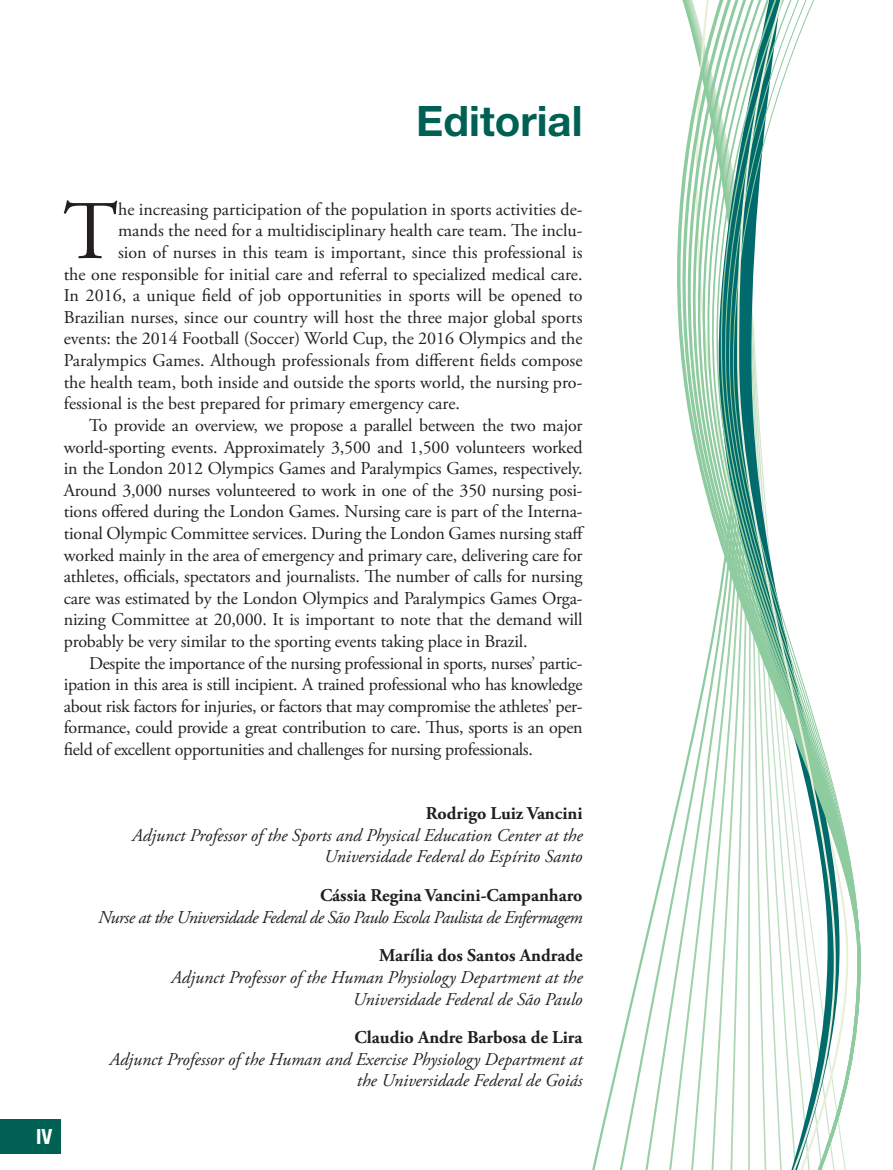
<style>
.page{position:relative;width:893px;height:1170px;background:#fff}
.page>*{position:absolute;margin:0;border:0;box-sizing:border-box;transform-origin:0 0}
.t1{font:83.1px "Adobe Garamond Pro";color:#231f20}
.t2{font:700 42px "Helvetica Neue LT Std";color:#006053}
.t3{font:700 condensed 21px "Helvetica Neue LT Std";color:#fff}
.t4{font:18px "Adobe Garamond Pro";letter-spacing:-.01em;color:#231f20}
.t5{font:italic 18px/21.6px "Adobe Garamond Pro";color:#231f20;text-align:right}
.t6{font:700 18px "Adobe Garamond Pro";color:#231f20}
.t7{font:italic 18px "Adobe Garamond Pro";letter-spacing:-.03em;color:#231f20}
</style>
<div class="page">
<svg style="left:592px;top:841px;width:76px;height:328px"></svg>
<svg style="left:668px;top:0;width:193px;height:1169px"></svg>
<svg style="left:736px;top:0;width:101px;height:1169px"></svg>
<div style="left:0;top:1118px;width:61px;height:35px;background:#006053"></div>
<h2 class="t2" style="left:416px;top:95px;width:168px">Editorial</h2>
<h1 class="t1" style="left:63px;top:182px;width:56px">T</h1>
<p class="t4" style="left:118px;top:198px;width:466px">he increasing participation of the population in sports activities de-</p>
<p class="t4" style="left:118px;top:220px;width:466px">mands the need for a multidisciplinary health care team. The inclu-</p>
<p class="t4" style="left:118px;top:241px;width:466px">sion of nurses in this team is important, since this professional is</p>
<p class="t4" style="left:64px;top:263px;width:520px">the one responsible for initial care and referral to specialized medical care.</p>
<p class="t4" style="left:64px;top:285px;width:520px">In 2016, a unique field of job opportunities in sports will be opened to</p>
<p class="t4" style="left:64px;top:306px;width:520px">Brazilian nurses, since our country will host the three major global sports</p>
<p class="t4" style="left:64px;top:328px;width:520px">events: the 2014 Football (Soccer) World Cup, the 2016 Olympics and the</p>
<p class="t4" style="left:64px;top:349px;width:520px">Paralympics Games. Although professionals from different fields compose</p>
<p class="t4" style="left:64px;top:371px;width:520px">the health team, both inside and outside the sports world, the nursing pro-</p>
<p class="t4" style="left:64px;top:393px;width:398px">fessional is the best prepared for primary emergency care.</p>
<p class="t4" style="left:89px;top:414px;width:495px">To provide an overview, we propose a parallel between the two major</p>
<p class="t4" style="left:64px;top:436px;width:520px">world-sporting events. Approximately 3,500 and 1,500 volunteers worked</p>
<p class="t4" style="left:64px;top:457px;width:520px">in the London 2012 Olympics Games and Paralympics Games, respectively.</p>
<p class="t4" style="left:64px;top:479px;width:520px">Around 3,000 nurses volunteered to work in one of the 350 nursing posi-</p>
<p class="t4" style="left:64px;top:501px;width:520px">tions offered during the London Games. Nursing care is part of the Interna-</p>
<p class="t4" style="left:64px;top:522px;width:522px">tional Olympic Committee services. During the London Games nursing staff</p>
<p class="t4" style="left:64px;top:544px;width:520px">worked mainly in the area of emergency and primary care, delivering care for</p>
<p class="t4" style="left:64px;top:565px;width:520px">athletes, officials, spectators and journalists. The number of calls for nursing</p>
<p class="t4" style="left:64px;top:587px;width:520px">care was estimated by the London Olympics and Paralympics Games Orga-</p>
<p class="t4" style="left:64px;top:609px;width:520px">nizing Committee at 20,000. It is important to note that the demand will</p>
<p class="t4" style="left:64px;top:630px;width:465px">probably be very similar to the sporting events taking place in Brazil.</p>
<p class="t4" style="left:89px;top:652px;width:495px">Despite the importance of the nursing professional in sports, nurses’ partic-</p>
<p class="t4" style="left:64px;top:673px;width:520px">ipation in this area is still incipient. A trained professional who has knowledge</p>
<p class="t4" style="left:64px;top:695px;width:520px">about risk factors for injuries, or factors that may compromise the athletes’ per-</p>
<p class="t4" style="left:64px;top:717px;width:520px">formance, could provide a great contribution to care. Thus, sports is an open</p>
<p class="t4" style="left:64px;top:738px;width:471px">field of excellent opportunities and challenges for nursing professionals.</p>
<p class="t3" style="left:36px;top:1123px;width:18px">IV</p>
<p class="t6" style="left:426px;top:803px;width:158px">Rodrigo Luiz Vancini</p>
<p class="t5" style="left:132px;top:824px;width:452px">Adjunct Professor of the Sports and Physical Education Center at the<br>Universidade Federal do Espírito Santo</p>
<p class="t6" style="left:320px;top:884px;width:264px">Cássia Regina Vancini-Campanharo</p>
<p class="t7" style="left:98px;top:906px;width:486px">Nurse at the Universidade Federal de São Paulo Escola Paulista de Enfermagem</p>
<p class="t6" style="left:379px;top:945px;width:205px">Marília dos Santos Andrade</p>
<p class="t5" style="left:171px;top:966px;width:413px">Adjunct Professor of the Human Physiology Department at the<br>Universidade Federal de São Paulo</p>
<p class="t6" style="left:354px;top:1026px;width:230px">Claudio Andre Barbosa de Lira</p>
<p class="t5" style="left:109px;top:1048px;width:475px">Adjunct Professor of the Human and Exercise Physiology Department at the Universidade Federal de Goiás</p>
</div>
